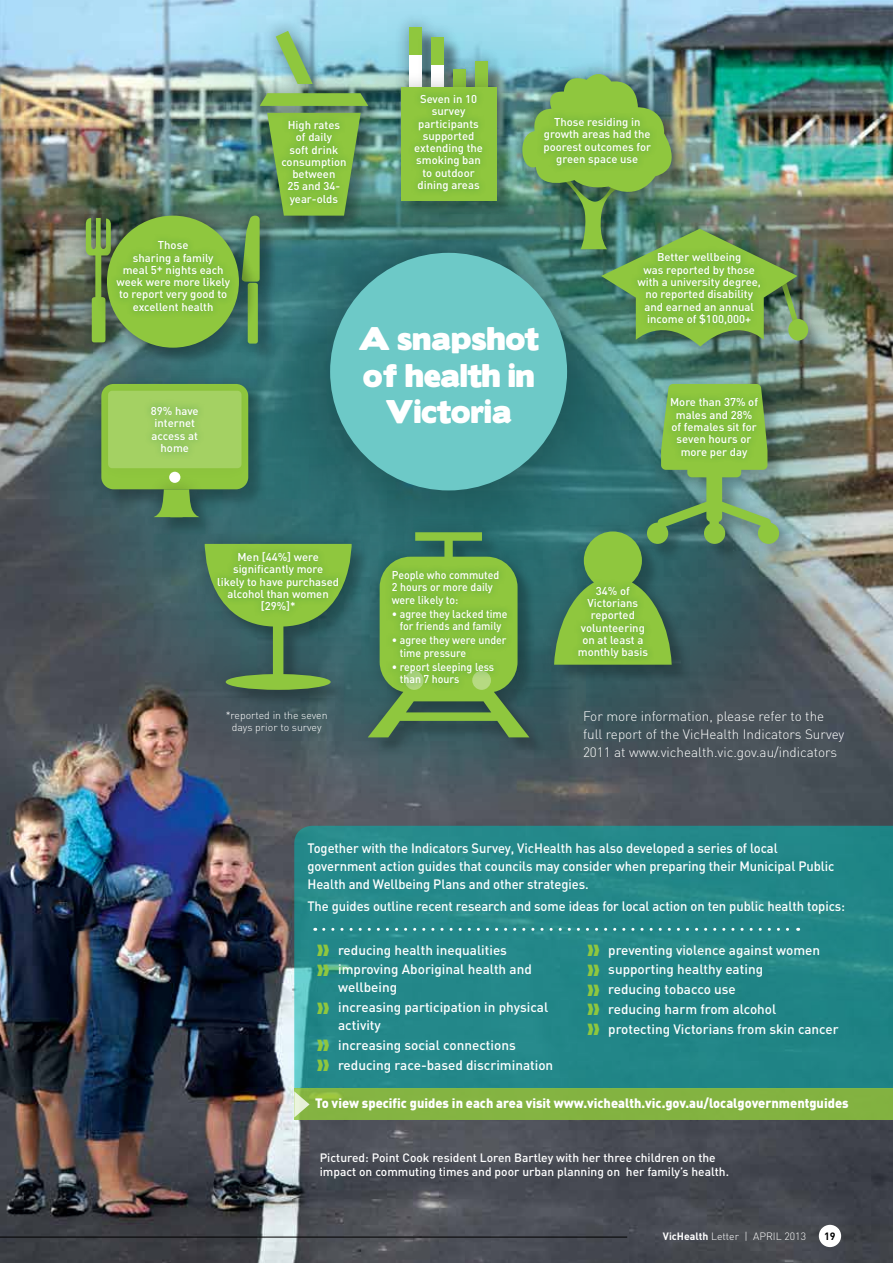
<style>
.page{position:relative;width:893px;height:1263px;background:#fff}
.page>*{position:absolute;margin:0;border:0;box-sizing:border-box;transform-origin:0 0}
.t1{font:29.25px/36.5px "Boris Black Bloxx";color:#fff;text-align:center}
.t2{font:500 13.5px/19.8px "DIN";letter-spacing:-.005em;color:#fff}
.t3{font:500 13.5px/18px "DIN";letter-spacing:-.005em;color:#fff;scale:.96 1}
.t4{font:300 13.5px/18px "DIN";color:#fff}
.t5{font:900 13.5px "DIN";color:#fff;scale:.95 1}
.t6{font:500 12px/14.4px "DIN";color:#fff}
.t7{font:500 11.25px/12.3px "DIN";color:#fff;text-align:center}
.t8{font:500 11.25px/12.3px "DIN";color:#fff;scale:.94 1}
.t9{font:300 10.5px/12px "DIN";color:#fff;text-align:center}
.t10{font:700 10.5px "DIN";color:#000}
.s1{color:#8fc73e}
.s2{font-weight:700}
</style>
<div class="page">
<img style="left:0;top:0;width:893px;height:1263px">
<img style="left:13px;top:0;width:871px;height:812px">
<div style="left:294px;top:826px;width:599px;height:263px;background:#238789"></div>
<div style="left:215px;top:138px;width:467px;height:467px;background:#000;opacity:.54"></div>
<div style="left:330px;top:253px;width:237px;height:237px;background:#6dc9c7;border-radius:50%"></div>
<div style="left:502px;top:54px;width:196px;height:223px;background:#000;opacity:.2"></div>
<div style="left:507px;top:59px;width:180px;height:148px;background:#000;opacity:.2"></div>
<hr style="left:0;top:1237px;width:627px;height:1px;background:#000">
<div style="left:65px;top:195px;width:222px;height:180px;background:#000;opacity:.2"></div>
<div style="left:245px;top:218px;width:34px;height:82px;background:#000;opacity:.2"></div>
<div style="left:227px;top:201px;width:48px;height:96px;background:#000;opacity:.2"></div>
<svg style="left:258px;top:238px;width:2px;height:30px"></svg>
<div style="left:250px;top:285px;width:26px;height:77px;background:#000;opacity:.2"></div>
<div style="left:232px;top:268px;width:42px;height:91px;background:#000;opacity:.2"></div>
<div style="left:70px;top:203px;width:56px;height:155px;background:#000;opacity:.2"></div>
<svg style="left:86px;top:218px;width:5px;height:124px"></svg>
<div style="left:109px;top:218px;width:149px;height:148px;background:#000;opacity:.2"></div>
<div style="left:91px;top:200px;width:163px;height:163px;background:#000;opacity:.2"></div>
<div style="left:107px;top:216px;width:132px;height:132px;background:#8fc73e;border-radius:50%"></div>
<div style="left:109px;top:233px;width:128px;height:86px;background:#83bf3d"></div>
<div style="left:784px;top:282px;width:36px;height:73px;background:#000;opacity:.2"></div>
<div style="left:791px;top:322px;width:36px;height:37px;background:#000;opacity:.2"></div>
<div style="left:773px;top:304px;width:50px;height:51px;background:#000;opacity:.2"></div>
<div style="left:605px;top:231px;width:210px;height:133px;background:#000;opacity:.2"></div>
<div style="left:588px;top:214px;width:223px;height:147px;background:#000;opacity:.2"></div>
<img style="left:516px;top:66px;width:290px;height:280px">
<div style="left:629px;top:245px;width:139px;height:86px;background:#006d38;opacity:.45"></div>
<div style="left:388px;top:8px;width:127px;height:151px;background:#000;opacity:.2"></div>
<div style="left:394px;top:11px;width:44px;height:95px;background:#000;opacity:.2"></div>
<div style="left:410px;top:27px;width:12px;height:64px;background:#8fc73e"></div>
<div style="left:410px;top:55px;width:12px;height:36px;background:#fff"></div>
<div style="left:416px;top:22px;width:44px;height:94px;background:#000;opacity:.2"></div>
<div style="left:431px;top:37px;width:13px;height:64px;background:#8fc73e"></div>
<div style="left:431px;top:66px;width:13px;height:35px;background:#fff"></div>
<div style="left:438px;top:54px;width:44px;height:94px;background:#000;opacity:.2"></div>
<div style="left:453px;top:69px;width:13px;height:64px;background:#8fc73e"></div>
<div style="left:460px;top:46px;width:43px;height:94px;background:#000;opacity:.2"></div>
<div style="left:475px;top:61px;width:13px;height:64px;background:#8fc73e"></div>
<div style="left:403px;top:89px;width:112px;height:130px;background:#000;opacity:.2"></div>
<div style="left:385px;top:72px;width:127px;height:144px;background:#000;opacity:.2"></div>
<div style="left:401px;top:87px;width:95px;height:113px;background:#8fc73e"></div>
<div style="left:407px;top:87px;width:83px;height:112px;background:#83bf3d"></div>
<div style="left:243px;top:14px;width:141px;height:224px;background:#000;opacity:.2"></div>
<div style="left:253px;top:97px;width:122px;height:134px;background:#000;opacity:.2"></div>
<svg style="left:267px;top:122px;width:94px;height:94px;background:#56855e"></svg>
<div style="left:246px;top:78px;width:136px;height:44px;background:#000;opacity:.2"></div>
<svg style="left:260px;top:93px;width:108px;height:13px"></svg>
<div style="left:262px;top:17px;width:65px;height:83px;background:#000;opacity:.2"></div>
<svg style="left:276px;top:31px;width:37px;height:53px;background:#8dc195"></svg>
<div style="left:274px;top:113px;width:80px;height:100px;background:#006d38;opacity:.45"></div>
<div style="left:650px;top:386px;width:148px;height:176px;background:#000;opacity:.2"></div>
<div style="left:632px;top:368px;width:162px;height:191px;background:#000;opacity:.2"></div>
<div style="left:207px;top:546px;width:163px;height:163px;background:#000;opacity:.2"></div>
<div style="left:190px;top:528px;width:177px;height:177px;background:#000;opacity:.2"></div>
<svg style="left:204px;top:544px;width:149px;height:146px;background:#497259"></svg>
<div style="left:210px;top:545px;width:136px;height:74px;background:#006d38;opacity:.45"></div>
<div style="left:371px;top:534px;width:176px;height:222px;background:#000;opacity:.2"></div>
<div style="left:354px;top:516px;width:189px;height:237px;background:#000;opacity:.2"></div>
<svg style="left:368px;top:532px;width:161px;height:205px;background:#4a7d54"></svg>
<div style="left:384px;top:563px;width:131px;height:129px;background:#84c03d"></div>
<div style="left:539px;top:516px;width:148px;height:165px;background:#000;opacity:.2"></div>
<svg style="left:554px;top:384px;width:225px;height:281px;background:#528562"></svg>
<div style="left:570px;top:579px;width:85px;height:87px;background:#006d38;opacity:.45"></div>
<div style="left:104px;top:386px;width:163px;height:122px;background:#000;opacity:.2"></div>
<div style="left:86px;top:368px;width:178px;height:137px;background:#000;opacity:.2"></div>
<div style="left:101px;top:384px;width:147px;height:105px;background:#8fc73e;border-radius:12px"></div>
<div style="left:93px;top:375px;width:164px;height:109px;background:#000;opacity:.2"></div>
<div style="left:108px;top:391px;width:133px;height:77px;background:#a4d163;border-radius:4px"></div>
<div style="left:158px;top:492px;width:58px;height:44px;background:#000;opacity:.2"></div>
<div style="left:141px;top:474px;width:71px;height:59px;background:#000;opacity:.2"></div>
<svg style="left:153px;top:489px;width:47px;height:28px"></svg>
<div style="left:169px;top:472px;width:11px;height:11px;background:#fff;border-radius:50%"></div>
<div style="left:144px;top:399px;width:62px;height:61px;background:#99ca60"></div>
<div style="left:294px;top:1089px;width:599px;height:31px;background:#83b341"></div>
<svg style="left:294px;top:1091px;width:16px;height:26px"></svg>
<svg style="left:324px;top:928px;width:475px;height:3px"></svg>
<div style="left:819px;top:1225px;width:22px;height:22px;background:#fff;border-radius:50%"></div>
<p class="t7" style="left:116px;top:239px;width:115px">Those<br>sharing a family<br>meal 5+ nights each week were more likely to report very good to excellent health</p>
<p class="t7" style="left:151px;top:404px;width:49px">89% have internet access at home</p>
<p class="t7" style="left:281px;top:118px;width:67px">High rates<br>of daily<br>soft drink consumption between<br>25 and 34- year-olds</p>
<p class="t7" style="left:414px;top:92px;width:70px">Seven in 10 survey participants supported extending the smoking ban to outdoor dining areas</p>
<p class="t7" style="left:543px;top:116px;width:109px">Those residing in growth areas had the poorest outcomes for green space use</p>
<h1 class="t1" style="left:358px;top:321px;width:182px">A snapshot of health in<br>Victoria</h1>
<p class="t7" style="left:637px;top:251px;width:125px">Better wellbeing<br>was reported by those with a university degree, no reported disability and earned an annual income of $100,000+</p>
<p class="t7" style="left:670px;top:396px;width:89px">More than 37% of males and 28% of females sit for seven hours or more per day</p>
<p class="t7" style="left:217px;top:550px;width:123px">Men [44%] were significantly more<br>likely to have purchased alcohol than women [29%]*</p>
<p class="t9" style="left:226px;top:709px;width:103px">*reported in the seven days prior to survey</p>
<p class="t8" style="left:392px;top:568px;width:116px">People who commuted<br>2 hours or more daily were likely to:</p>
<p class="t8" style="left:392px;top:607px;width:125px;text-align:center">• agree they lacked time for friends and family</p>
<p class="t8" style="left:400px;top:634px;width:115px;text-indent:-8px">• agree they were under time pressure</p>
<p class="t8" style="left:400px;top:660px;width:102px;text-indent:-8px">• report sleeping less than 7 hours</p>
<p class="t7" style="left:578px;top:584px;width:72px">34% of<br>Victorians reported volunteering on at least a monthly basis</p>
<p class="t4" style="left:583px;top:707px;width:263px">For more information, please refer to the full report of the VicHealth I ndicators Survey<br>2011 at www.vichealth.vic.gov.au/indicators</p>
<p class="t3" style="left:307px;top:839px;width:550px">Together with the Indicators Survey, VicHealth has also developed a series of local government action guides that councils may consider when preparing their Municipal Public<br>Health and Wellbeing Plans and other strategies.</p>
<p class="t3" style="left:307px;top:897px;width:562px">The guides outline recent research and some ideas for local action on ten public health topics:</p>
<p class="t2" style="left:317px;top:939px;width:216px"><span class="s1">❱❱</span> reducing health inequalities<br><span class="s1">❱❱</span> improving Aboriginal health and</p>
<p class="t2" style="left:317px;top:977px;width:233px;text-indent:21px">wellbeing<br><span class="s1">❱❱</span> increasing participation in physical</p>
<p class="t2" style="left:317px;top:1015px;width:238px;text-indent:21px">activity<br><span class="s1">❱❱</span> increasing social connections<br><span class="s1">❱❱</span> reducing race-based discrimination</p>
<p class="t2" style="left:587px;top:939px;width:253px"><span class="s1">❱❱</span> preventing violence against women<br><span class="s1">❱❱</span> supporting healthy eating<br><span class="s1">❱❱</span> reducing tobacco use<br><span class="s1">❱❱</span> reducing harm from alcohol<br><span class="s1">❱❱</span> protecting Victorians from skin cancer</p>
<p class="t5" style="left:315px;top:1093px;width:563px">To view specific guides in each area visit www.vichealth.vic.gov.au/localgovernmentguides</p>
<p class="t6" style="left:320px;top:1150px;width:411px">Pictured: Point Cook resident Loren Bartley with her three children on the impact on commuting times and poor urban planning on her family’s health.</p>
<p class="t9" style="left:663px;top:1230px;width:145px"><span class="s2">VicHealth</span> Letter | April 2013</p>
<p class="t10" style="left:824px;top:1229px;width:13px">19</p>
</div>
